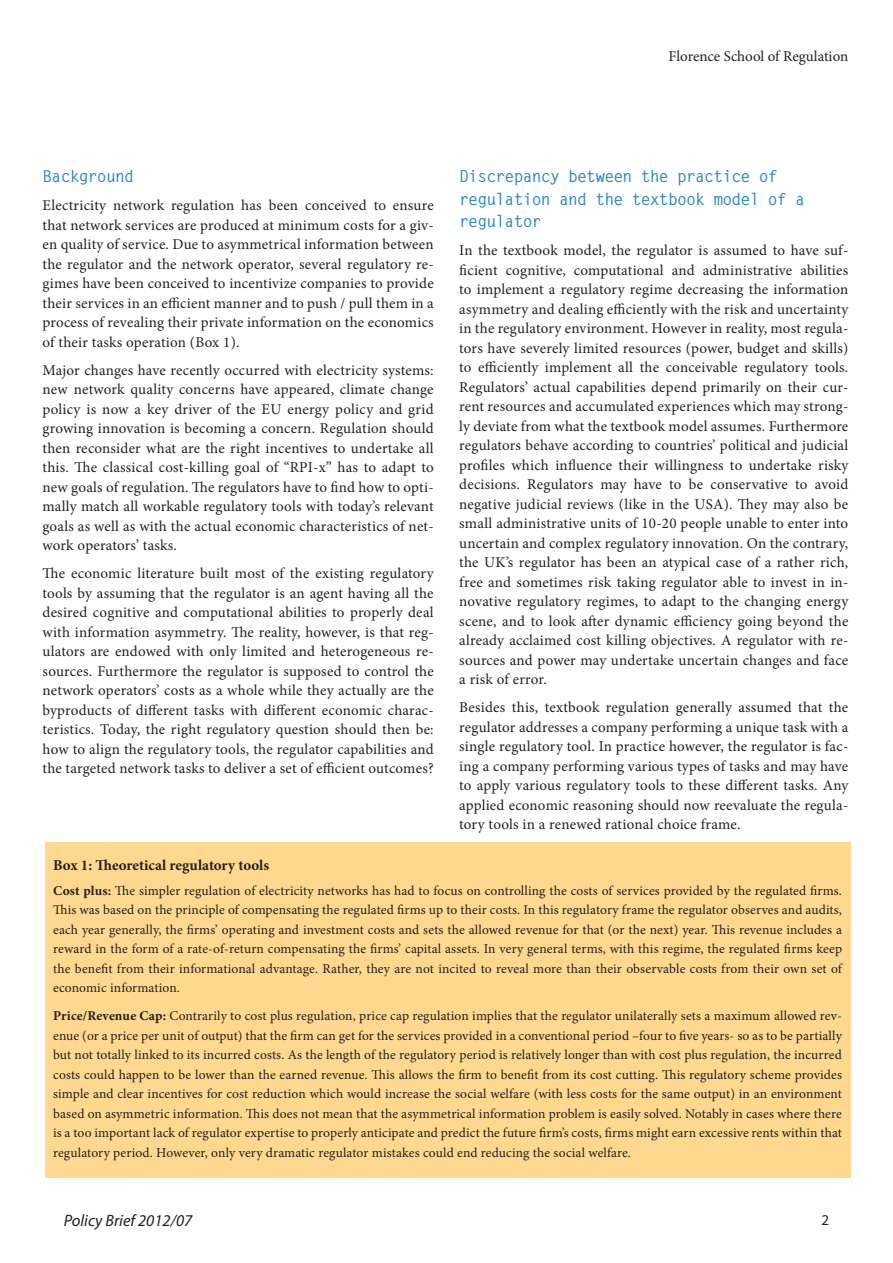
<style>
.page{position:relative;width:893px;height:1263px;background:#fff}
.page>*{position:absolute;margin:0;border:0;box-sizing:border-box;transform-origin:0 0}
.Title1{font:700 16.5px/22.5px "Letter Gothic Std";letter-spacing:-.05em;color:#2783c5}
.t1{font:italic 16.5px "Myriad Pro";color:#231f20}
.Body_text{font:15px/19.5px "Minion Pro";letter-spacing:.01em;color:#231f20;text-align:justify}
.Box_title{font:700 15px "Minion Pro";letter-spacing:.005em;color:#231f20}
.t2{font:15px "Myriad Pro";color:#231f20}
.Box_text{font:13.5px/19.5px "Minion Pro";letter-spacing:.01em;color:#231f20;text-align:justify}
.s1{font-weight:700}
</style>
<div class="page">
<div style="left:45px;top:842px;width:805px;height:336px;background:#fed88f"></div>
<p class="Body_text" style="left:668px;top:46px;width:181px">Florence School of Regulation</p>
<p class="Title1" style="left:43px;top:165px;width:93px">Background</p>
<p class="Body_text" style="left:43px;top:196px;width:393px">Electricity network regulation has been conceived to ensure that network services are produced at minimum costs for a giv&shy;en quality of service. Due to asymmetrical information between the regulator and the network operator, several regulatory re&shy;gimes have been conceived to incentivize companies to provide their services in an efficient manner and to push / pull them in a process of revealing their private information on the economics of their tasks operation (Box 1).</p>
<p class="Body_text" style="left:43px;top:360px;width:393px">Major changes have recently occurred with electricity systems: new network quality concerns have appeared, climate change policy is now a key driver of the EU energy policy and grid growing innovation is becoming a concern. Regulation should then reconsider what are the right incentives to undertake all this. The classical cost-killing goal of “RPI-x” has to adapt to new goals of regulation. The regulators have to find how to opti&shy;mally match all workable regulatory tools with today’s relevant goals as well as with the actual economic characteristics of net&shy;work operators’ tasks.</p>
<p class="Body_text" style="left:43px;top:564px;width:393px">The economic literature built most of the existing regulatory tools by assuming that the regulator is an agent having all the desired cognitive and computational abilities to properly deal with information asymmetry. The reality, however, is that reg&shy;ulators are endowed with only limited and heterogeneous re&shy;sources. Furthermore the regulator is supposed to control the network operators’ costs as a whole while they actually are the byproducts of different tasks with different economic charac&shy;teristics. Today, the right regulatory question should then be: how to align the regulatory tools, the regulator capabilities and the targeted network tasks to deliver a set of efficient outcomes?</p>
<p class="Title1" style="left:459px;top:165px;width:347px">Discrepancy between the practice of regulation and the textbook model of a regulator</p>
<p class="Body_text" style="left:459px;top:241px;width:391px">In the textbook model, the regulator is assumed to have suf&shy;ficient cognitive, computational and administrative abilities to implement a regulatory regime decreasing the information asymmetry and dealing efficiently with the risk and uncertainty in the regulatory environment. However in reality, most regula&shy;tors have severely limited resources (power, budget and skills) to efficiently implement all the conceivable regulatory tools.<br>Regulators’ actual capabilities depend primarily on their cur&shy;rent resources and accumulated experiences which may strong&shy;ly deviate from what the textbook model assumes. Furthermore regulators behave according to countries’ political and judicial profiles which influence their willingness to undertake risky decisions. Regulators may have to be conservative to avoid negative judicial reviews (like in the USA). They may also be small administrative units of 10-20 people unable to enter into uncertain and complex regulatory innovation. On the contrary, the UK’s regulator has been an atypical case of a rather rich, free and sometimes risk taking regulator able to invest in in&shy;novative regulatory regimes, to adapt to the changing energy scene, and to look after dynamic efficiency going beyond the already acclaimed cost killing objectives. A regulator with re&shy;sources and power may undertake uncertain changes and face a risk of error.</p>
<p class="Body_text" style="left:459px;top:698px;width:391px">Besides this, textbook regulation generally assumed that the regulator addresses a company performing a unique task with a single regulatory tool. In practice however, the regulator is fac&shy;ing a company performing various types of tasks and may have to apply various regulatory tools to these different tasks. Any applied economic reasoning should now reevaluate the regula&shy;tory tools in a renewed rational choice frame.</p>
<p class="Box_title" style="left:53px;top:854px;width:217px">Box 1: Theoretical regulatory tools</p>
<p class="Box_text" style="left:53px;top:881px;width:790px"><span class="s1">Cost plus:</span> The simpler regulation of electricity networks has had to focus on controlling the costs of services provided by the regulated firms.<br>This was based on the principle of compensating the regulated firms up to their costs. In this regulatory frame the regulator observes and audits, each year generally, the firms’ operating and investment costs and sets the allowed revenue for that (or the next) year. This revenue includes a reward in the form of a rate-of-return compensating the firms’ capital assets. In very general terms, with this regime, the regulated firms keep the benefit from their informational advantage. Rather, they are not incited to reveal more than their observable costs from their own set of economic information.</p>
<p class="Box_text" style="left:53px;top:1006px;width:790px"><span class="s1">Price/Revenue Cap:</span> Contrarily to cost plus regulation, price cap regulation implies that the regulator unilaterally sets a maximum allowed rev&shy;enue (or a price per unit of output) that the firm can get for the services provided in a conventional period –four to five years- so as to be partially but not totally linked to its incurred costs. As the length of the regulatory period is relatively longer than with cost plus regulation, the incurred costs could happen to be lower than the earned revenue. This allows the firm to benefit from its cost cutting. This regulatory scheme provides simple and clear incentives for cost reduction which would increase the social welfare (with less costs for the same output) in an environment based on asymmetric information. This does not mean that the asymmetrical information problem is easily solved. Notably in cases where there is a too important lack of regulator expertise to properly anticipate and predict the future firm’s costs, firms might earn excessive rents within that regulatory period. However, only very dramatic regulator mistakes could end reducing the social welfare.</p>
<p class="t1" style="left:64px;top:1211px;width:130px">Policy Brief 2012/07</p>
<p class="t2" style="left:821px;top:1212px;width:9px">2</p>
</div>
